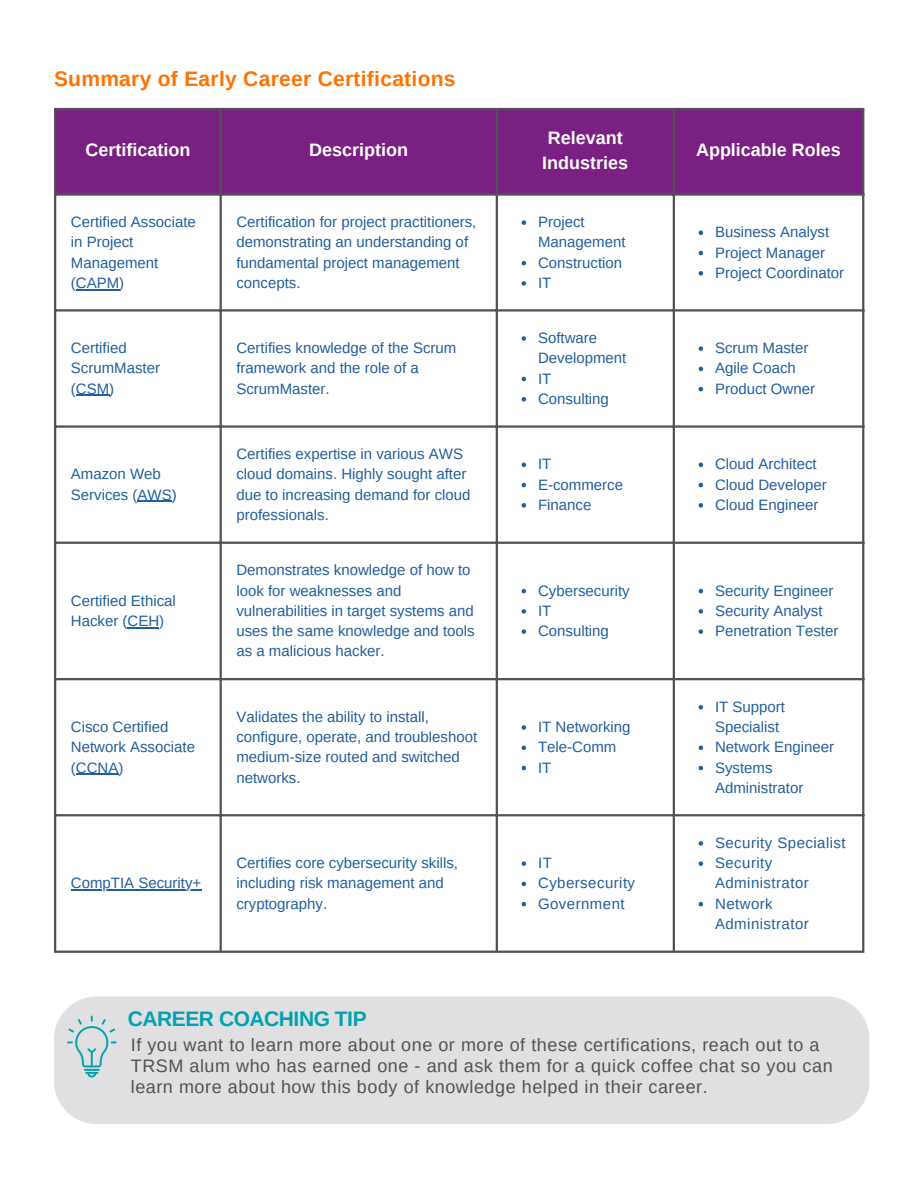
<style>
.page{position:relative;width:918px;height:1188px;background:#fff}
.page>*{position:absolute;margin:0;border:0;box-sizing:border-box;transform-origin:0 0}
.t1{font:700 21px "Arimo";letter-spacing:.015em;color:#ff7200}
.t2{font:700 21px "Arimo";letter-spacing:-.02em;color:#00a3ad}
.t3{font:18px/21.3px "Arimo";letter-spacing:.03em;color:#515254}
.t4{font:700 18px/24.8px "Arimo";color:#fff;text-align:center}
.t5{font:15px/20.2px "Arimo";color:#215e9e}
.t6{font:15px/20.2px "Arimo";letter-spacing:.03em;color:#215e9e}
</style>
<div class="page">
<div style="left:56px;top:110px;width:806px;height:83px;background:#792082"></div>
<hr style="left:76px;top:289px;width:43px;height:1px;background:#215e9e">
<svg style="left:522px;top:220px;width:4px;height:5px"></svg>
<svg style="left:522px;top:261px;width:4px;height:4px"></svg>
<svg style="left:522px;top:281px;width:4px;height:5px"></svg>
<svg style="left:699px;top:231px;width:4px;height:4px"></svg>
<svg style="left:699px;top:251px;width:4px;height:4px"></svg>
<svg style="left:699px;top:271px;width:4px;height:5px"></svg>
<hr style="left:76px;top:395px;width:33px;height:1px;background:#215e9e">
<svg style="left:522px;top:336px;width:4px;height:5px"></svg>
<svg style="left:522px;top:377px;width:4px;height:4px"></svg>
<svg style="left:522px;top:397px;width:4px;height:5px"></svg>
<svg style="left:699px;top:346px;width:4px;height:5px"></svg>
<svg style="left:699px;top:367px;width:4px;height:4px"></svg>
<svg style="left:699px;top:387px;width:4px;height:4px"></svg>
<hr style="left:138px;top:501px;width:34px;height:1px;background:#215e9e">
<svg style="left:522px;top:463px;width:4px;height:4px"></svg>
<svg style="left:522px;top:483px;width:4px;height:4px"></svg>
<svg style="left:522px;top:503px;width:4px;height:5px"></svg>
<svg style="left:699px;top:463px;width:4px;height:4px"></svg>
<svg style="left:699px;top:483px;width:4px;height:4px"></svg>
<svg style="left:699px;top:503px;width:4px;height:5px"></svg>
<hr style="left:128px;top:627px;width:31px;height:1px;background:#215e9e">
<svg style="left:522px;top:589px;width:4px;height:4px"></svg>
<svg style="left:522px;top:609px;width:4px;height:5px"></svg>
<svg style="left:522px;top:629px;width:4px;height:5px"></svg>
<svg style="left:699px;top:589px;width:4px;height:4px"></svg>
<svg style="left:699px;top:609px;width:4px;height:5px"></svg>
<svg style="left:699px;top:629px;width:4px;height:5px"></svg>
<hr style="left:76px;top:774px;width:42px;height:1px;background:#215e9e">
<svg style="left:522px;top:725px;width:4px;height:5px"></svg>
<svg style="left:522px;top:746px;width:4px;height:4px"></svg>
<svg style="left:522px;top:766px;width:4px;height:4px"></svg>
<svg style="left:699px;top:705px;width:4px;height:5px"></svg>
<svg style="left:699px;top:746px;width:4px;height:4px"></svg>
<svg style="left:699px;top:766px;width:4px;height:4px"></svg>
<hr style="left:71px;top:890px;width:130px;height:1px;background:#215e9e">
<svg style="left:522px;top:861px;width:4px;height:5px"></svg>
<svg style="left:522px;top:882px;width:4px;height:4px"></svg>
<svg style="left:522px;top:902px;width:4px;height:4px"></svg>
<svg style="left:699px;top:841px;width:4px;height:5px"></svg>
<svg style="left:699px;top:861px;width:4px;height:5px"></svg>
<svg style="left:699px;top:902px;width:4px;height:4px"></svg>
<hr style="left:54px;top:110px;width:2px;height:841px;background:#515254">
<hr style="left:220px;top:110px;width:2px;height:841px;background:#515254">
<hr style="left:496px;top:110px;width:2px;height:841px;background:#515254">
<hr style="left:673px;top:110px;width:2px;height:841px;background:#515254">
<hr style="left:862px;top:110px;width:2px;height:841px;background:#515254">
<hr style="left:54px;top:108px;width:810px;height:2px;background:#515254">
<hr style="left:54px;top:193px;width:810px;height:3px;background:#515254">
<hr style="left:54px;top:309px;width:810px;height:3px;background:#515254">
<hr style="left:54px;top:425px;width:810px;height:3px;background:#515254">
<hr style="left:54px;top:542px;width:810px;height:2px;background:#515254">
<hr style="left:54px;top:678px;width:810px;height:2px;background:#515254">
<hr style="left:54px;top:814px;width:810px;height:2px;background:#515254">
<hr style="left:54px;top:951px;width:810px;height:2px;background:#515254">
<div style="left:54px;top:996px;width:815px;height:128px;background:#e0e0e2"></div>
<svg style="left:67px;top:1016px;width:50px;height:61px"></svg>
<h1 class="t1" style="left:54px;top:67px;width:403px">Summary of Early Career Certifications</h1>
<p class="t4" style="left:85px;top:138px;width:106px">Certification</p>
<p class="t4" style="left:309px;top:138px;width:100px">Description</p>
<p class="t4" style="left:542px;top:125px;width:87px">Relevant<br>Industries</p>
<p class="t4" style="left:696px;top:138px;width:146px">Applicable Roles</p>
<p class="t5" style="left:71px;top:212px;width:127px">Certified Associate in Project<br>Management (CAPM)</p>
<p class="t5" style="left:236px;top:212px;width:241px">Certification for project practitioners, demonstrating an understanding of fundamental project management concepts.</p>
<p class="t5" style="left:538px;top:212px;width:89px">Project<br>Management<br>Construction<br>IT</p>
<p class="t5" style="left:715px;top:222px;width:131px">Business Analyst<br>Project Manager<br>Project Coordinator</p>
<p class="t5" style="left:71px;top:338px;width:91px">Certified<br>ScrumMaster (CSM)</p>
<p class="t5" style="left:236px;top:338px;width:222px">Certifies knowledge of the Scrum framework and the role of a<br>ScrumMaster.</p>
<p class="t5" style="left:538px;top:328px;width:90px">Software<br>Development<br>IT<br>Consulting</p>
<p class="t5" style="left:715px;top:338px;width:102px">Scrum Master<br>Agile Coach<br>Product Owner</p>
<p class="t5" style="left:71px;top:464px;width:107px">Amazon Web<br>Services (AWS)</p>
<p class="t5" style="left:71px;top:590px;width:107px">Certified Ethical<br>Hacker (CEH)</p>
<p class="t5" style="left:236px;top:444px;width:236px">Certifies expertise in various AWS cloud domains. Highly sought after due to increasing demand for cloud professionals.</p>
<p class="t5" style="left:538px;top:454px;width:86px">IT<br>E-commerce<br>Finance</p>
<p class="t5" style="left:715px;top:454px;width:113px">Cloud Architect<br>Cloud Developer<br>Cloud Engineer</p>
<p class="t5" style="left:236px;top:560px;width:240px">Demonstrates knowledge of how to look for weaknesses and vulnerabilities in target systems and uses the same knowledge and tools as a malicious hacker.</p>
<p class="t5" style="left:538px;top:580px;width:93px">Cybersecurity<br>IT<br>Consulting</p>
<p class="t5" style="left:715px;top:580px;width:125px">Security Engineer<br>Security Analyst<br>Penetration Tester</p>
<p class="t5" style="left:71px;top:717px;width:126px">Cisco Certified<br>Network Associate (CCNA)</p>
<p class="t5" style="left:236px;top:707px;width:242px">Validates the ability to install, configure, operate, and troubleshoot medium-size routed and switched networks.</p>
<p class="t5" style="left:538px;top:717px;width:94px">IT Networking<br>Tele-Comm<br>IT</p>
<p class="t5" style="left:71px;top:873px;width:132px">CompTIA Security+</p>
<p class="t5" style="left:236px;top:853px;width:223px">Certifies core cybersecurity skills, including risk management and cryptography.</p>
<p class="t6" style="left:538px;top:853px;width:99px">IT<br>Cybersecurity<br>Government</p>
<p class="t5" style="left:715px;top:696px;width:121px">IT Support<br>Specialist<br>Network Engineer<br>Systems<br>Administrator</p>
<p class="t6" style="left:715px;top:833px;width:132px">Security Specialist<br>Security<br>Administrator<br>Network<br>Administrator</p>
<h1 class="t2" style="left:128px;top:1007px;width:240px">CAREER COACHING TIP</h1>
<p class="t3" style="left:131px;top:1034px;width:703px">If you want to learn more about one or more of these certifications, reach out to a<br>TRSM alum who has earned one - and ask them for a quick coffee chat so you can learn more about how this body of knowledge helped in their career.</p>
</div>
